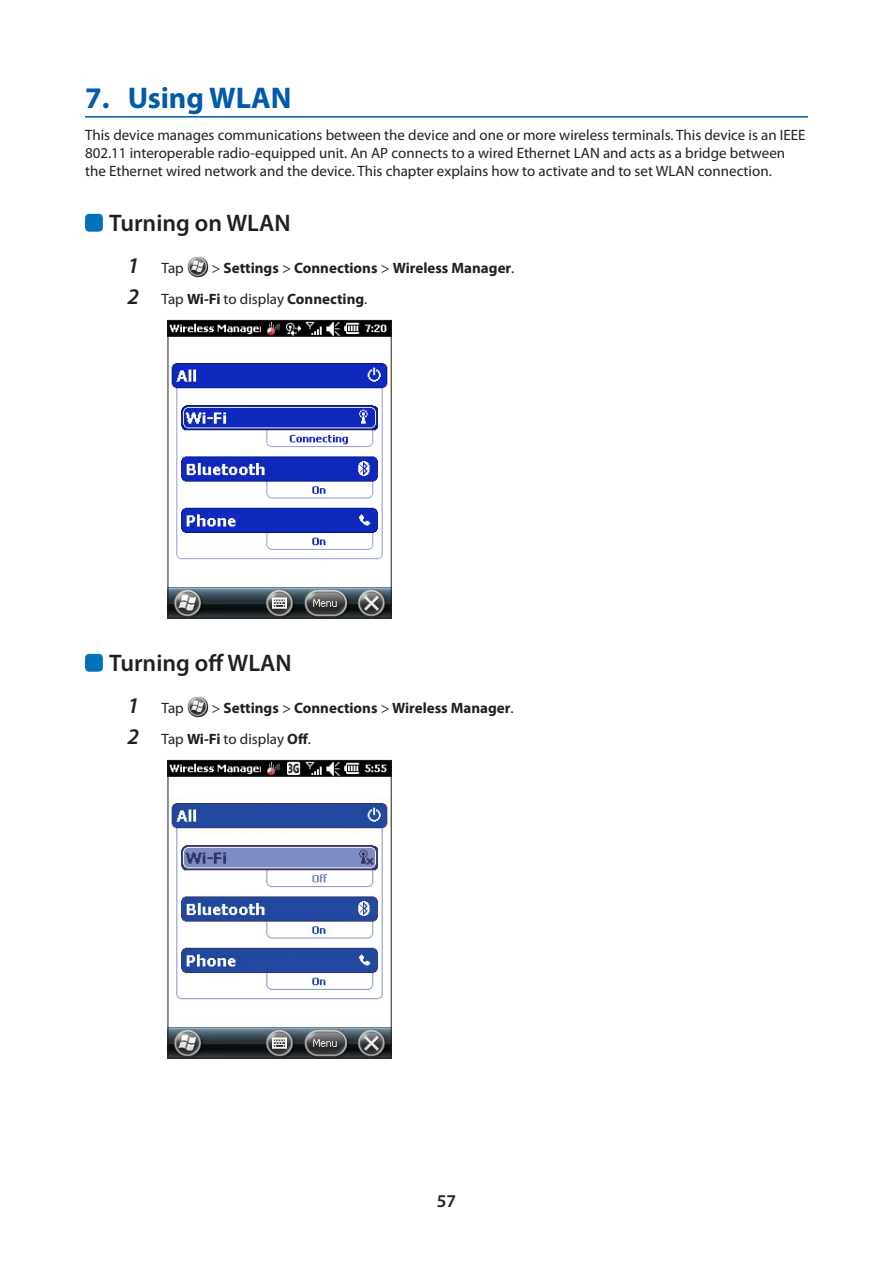
<style>
.page{position:relative;width:893px;height:1263px;background:#fff}
.page>*{position:absolute;margin:0;border:0;box-sizing:border-box;transform-origin:0 0}
.Heading1-1{font:700 30px "Myriad Pro";color:#015aaa}
.Heading_2{font:600 24px "Myriad Pro";color:#231f20}
.page_number{font:600 18px "Myriad Pro";color:#231f20}
.Head_Body{font:15px/18px "Myriad Pro";color:#231f20}
.number_body{font:700 15px "Myriad Pro";color:#231f20}
.number_body-2{font:15px "Myriad Pro";color:#231f20}
.s1{font-weight:600;font-style:italic;font-size:22.5px}
.s2{font-weight:400}
.s3{font-weight:700}
</style>
<div class="page">
<hr style="left:85px;top:116px;width:723px;height:2px;background:#015aaa">
<div style="left:85px;top:214px;width:18px;height:18px;background:#0072bc;border-radius:4px"></div>
<img style="left:187px;top:257px;width:21px;height:21px">
<img style="left:170px;top:322px;width:220px;height:294px">
<div style="left:168px;top:320px;width:224px;height:298px;border:1px solid #231f20"></div>
<div style="left:85px;top:654px;width:18px;height:18px;background:#0072bc;border-radius:4px"></div>
<img style="left:187px;top:696px;width:21px;height:22px">
<img style="left:170px;top:762px;width:220px;height:294px">
<div style="left:168px;top:760px;width:224px;height:298px;border:1px solid #231f20"></div>
<p class="Heading1-1" style="left:85px;top:78px;width:208px">7. Using WLAN</p>
<p class="Head_Body" style="left:85px;top:126px;width:722px">This device manages communications between the device and one or more wireless terminals. This device is an IEEE<br>802.11 interoperable radio-equipped unit. An AP connects to a wired Ethernet LAN and acts as a bridge between the Ethernet wired network and the device. This chapter explains how to activate and to set WLAN connection.</p>
<p class="Heading_2" style="left:109px;top:207px;width:183px">Turning on WLAN</p>
<p class="number_body-2" style="left:128px;top:258px;width:58px"><span class="s1">1</span> Tap</p>
<p class="number_body" style="left:211px;top:258px;width:304px"><span class="s2">&gt;</span> Settings <span class="s2">&gt;</span> Connections <span class="s2">&gt;</span> Wireless Manager<span class="s2">.</span></p>
<p class="number_body" style="left:128px;top:289px;width:241px"><span class="s1">2</span> <span class="s2">Tap</span> Wi-Fi <span class="s2">to display</span> Connecting<span class="s2">.</span></p>
<p class="Heading_2" style="left:109px;top:647px;width:184px">Turning off WLAN</p>
<p class="number_body-2" style="left:128px;top:698px;width:58px"><span class="s1">1</span> Tap</p>
<p class="number_body" style="left:211px;top:698px;width:304px"><span class="s2">&gt;</span> Settings <span class="s2">&gt;</span> Connections <span class="s2">&gt;</span> Wireless Manager<span class="s2">.</span></p>
<p class="number_body-2" style="left:128px;top:729px;width:185px"><span class="s1">2</span> Tap <span class="s3">Wi-Fi</span> to display <span class="s3">Off</span>.</p>
<p class="page_number" style="left:437px;top:1190px;width:21px">57</p>
</div>
